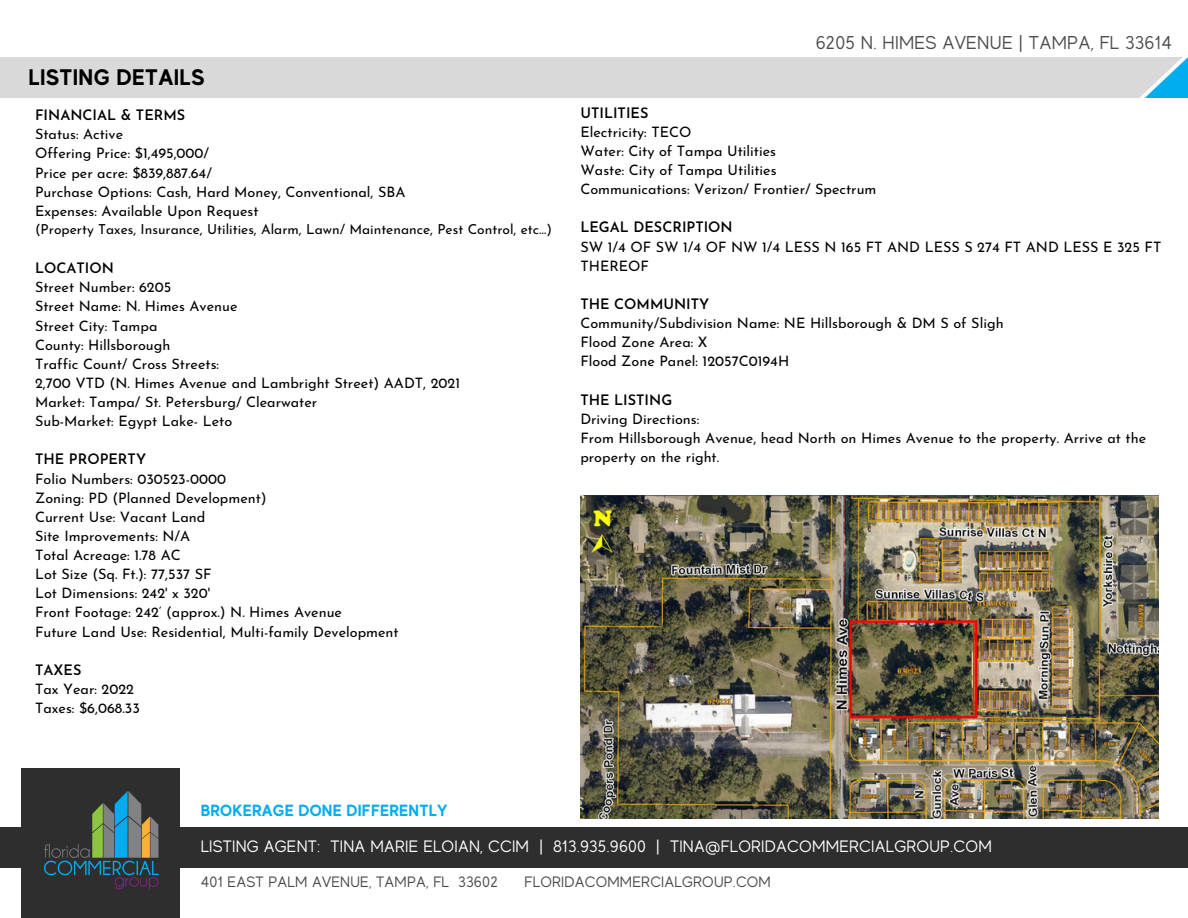
<style>
.page{position:relative;width:1188px;height:918px;background:#fff}
.page>*{position:absolute;margin:0;border:0;box-sizing:border-box;transform-origin:0 0}
.t1{font:700 22.5px "MADE Evolve Sans";letter-spacing:.02em;color:#000}
.t2{font:18.6px "MADE Evolve Sans";letter-spacing:.015em;color:#4d4d4d}
.t3{font:16.5px "MADE Evolve Sans";letter-spacing:.015em;color:#fff}
.t4{font:700 16.2px "MADE Evolve Sans";letter-spacing:.015em;color:#00adef}
.t5{font:15px "MADE Evolve Sans";letter-spacing:.015em;color:#484849}
.t6{font:14.4px/19.2px "Josefin Sans";color:#000}
.t7{font:600 14.4px "Josefin Sans";color:#000}
.t8{font:13.8px "Josefin Sans";color:#000}
</style>
<div class="page">
<div style="left:22px;top:768px;width:158px;height:150px;background:#2f2e2e"></div>
<div style="left:0;top:828px;width:1188px;height:40px;background:#2f2e2e"></div>
<img style="left:44px;top:791px;width:115px;height:99px">
<div style="left:0;top:58px;width:1188px;height:40px;background:#d9d9d9"></div>
<svg style="left:1139px;top:57px;width:6px;height:41px"></svg>
<svg style="left:1145px;top:57px;width:43px;height:41px"></svg>
<img style="left:580px;top:495px;width:579px;height:323px">
<p class="t1" style="left:29px;top:64px;width:177px">LISTING DETAILS</p>
<p class="t7" style="left:35px;top:109px;width:152px">FINANCIAL &amp; TERMS</p>
<p class="t6" style="left:35px;top:126px;width:90px">Status: Active</p>
<p class="t6" style="left:35px;top:145px;width:176px">Offering Price: $1,495,000/</p>
<p class="t6" style="left:35px;top:164px;width:178px">Price per acre: $839,887.64/</p>
<p class="t6" style="left:35px;top:183px;width:372px">Purchase Options: Cash, Hard Money, Conventional, SBA</p>
<p class="t6" style="left:35px;top:203px;width:225px">Expenses: Available Upon Request</p>
<p class="t8" style="left:35px;top:223px;width:518px">(Property Taxes, Insurance, Utilities, Alarm, Lawn/ Maintenance, Pest Control, etc…)</p>
<p class="t7" style="left:35px;top:262px;width:80px">LOCATION</p>
<p class="t6" style="left:35px;top:279px;width:138px">Street Number: 6205</p>
<p class="t6" style="left:35px;top:298px;width:204px">Street Name: N. Himes Avenue</p>
<p class="t6" style="left:35px;top:317px;width:124px">Street City: Tampa</p>
<p class="t6" style="left:35px;top:336px;width:137px">County: Hillsborough</p>
<p class="t6" style="left:35px;top:356px;width:186px">Traffic Count/ Cross Streets:</p>
<p class="t6" style="left:35px;top:375px;width:427px">2,700 VTD (N. Himes Avenue and Lambright Street) AADT, 2021</p>
<p class="t6" style="left:35px;top:394px;width:284px">Market: Tampa/ St. Petersburg/ Clearwater</p>
<p class="t6" style="left:35px;top:413px;width:199px">Sub-Market: Egypt Lake- Leto</p>
<p class="t7" style="left:35px;top:454px;width:113px">THE PROPERTY</p>
<p class="t6" style="left:35px;top:470px;width:193px">Folio Numbers: 030523-0000</p>
<p class="t6" style="left:35px;top:489px;width:233px">Zoning: PD (Planned Development)</p>
<p class="t6" style="left:35px;top:509px;width:172px">Current Use: Vacant Land</p>
<p class="t6" style="left:35px;top:528px;width:157px">Site Improvements: N/A</p>
<p class="t6" style="left:35px;top:547px;width:147px">Total Acreage: 1.78 AC</p>
<p class="t6" style="left:35px;top:566px;width:178px">Lot Size (Sq. Ft.): 77,537 SF</p>
<p class="t6" style="left:35px;top:585px;width:177px">Lot Dimensions: 242' x 320'</p>
<p class="t6" style="left:35px;top:604px;width:308px">Front Footage: 242’ (approx.) N. Himes Avenue</p>
<p class="t6" style="left:35px;top:623px;width:365px">Future Land Use: Residential, Multi-family Development</p>
<p class="t7" style="left:35px;top:664px;width:48px">TAXES</p>
<p class="t6" style="left:35px;top:681px;width:101px">Tax Year: 2022</p>
<p class="t6" style="left:35px;top:700px;width:106px">Taxes: $6,068.33</p>
<p class="t2" style="left:816px;top:32px;width:358px">6205 N. HIMES AVENUE | TAMPA, FL 33614</p>
<p class="t7" style="left:580px;top:107px;width:70px">UTILITIES</p>
<p class="t6" style="left:580px;top:124px;width:113px">Electricity: TECO</p>
<p class="t6" style="left:580px;top:143px;width:197px">Water: City of Tampa Utilities</p>
<p class="t6" style="left:580px;top:162px;width:198px">Waste: City of Tampa Utilities</p>
<p class="t6" style="left:580px;top:181px;width:298px">Communications: Verizon/ Frontier/ Spectrum</p>
<p class="t7" style="left:580px;top:222px;width:154px">LEGAL DESCRIPTION</p>
<p class="t6" style="left:580px;top:238px;width:583px">SW 1/4 OF SW 1/4 OF NW 1/4 LESS N 165 FT AND LESS S 274 FT AND LESS E 325 FT<br>THEREOF</p>
<p class="t7" style="left:580px;top:298px;width:131px">THE COMMUNITY</p>
<p class="t6" style="left:580px;top:315px;width:425px">Community/Subdivision Name: NE Hillsborough &amp; DM S of Sligh</p>
<p class="t6" style="left:580px;top:334px;width:129px">Flood Zone Area: X</p>
<p class="t6" style="left:580px;top:353px;width:210px">Flood Zone Panel: 12057C0194H</p>
<p class="t7" style="left:580px;top:394px;width:93px">THE LISTING</p>
<p class="t6" style="left:580px;top:410px;width:120px">Driving Directions:</p>
<p class="t6" style="left:580px;top:430px;width:567px">From Hillsborough Avenue, head North on Himes Avenue to the property. Arrive at the property on the right.</p>
<p class="t4" style="left:201px;top:801px;width:248px">BROKERAGE DONE DIFFERENTLY</p>
<p class="t3" style="left:201px;top:837px;width:792px">LISTING AGENT: TINA MARIE ELOIAN, CCIM | 813.935.9600 | TINA@FLORIDACOMMERCIALGROUP.COM</p>
<p class="t5" style="left:201px;top:874px;width:298px">401 EAST PALM AVENUE, TAMPA, FL 33602</p>
<p class="t5" style="left:524px;top:874px;width:248px">FLORIDACOMMERCIALGROUP.COM</p>
</div>
